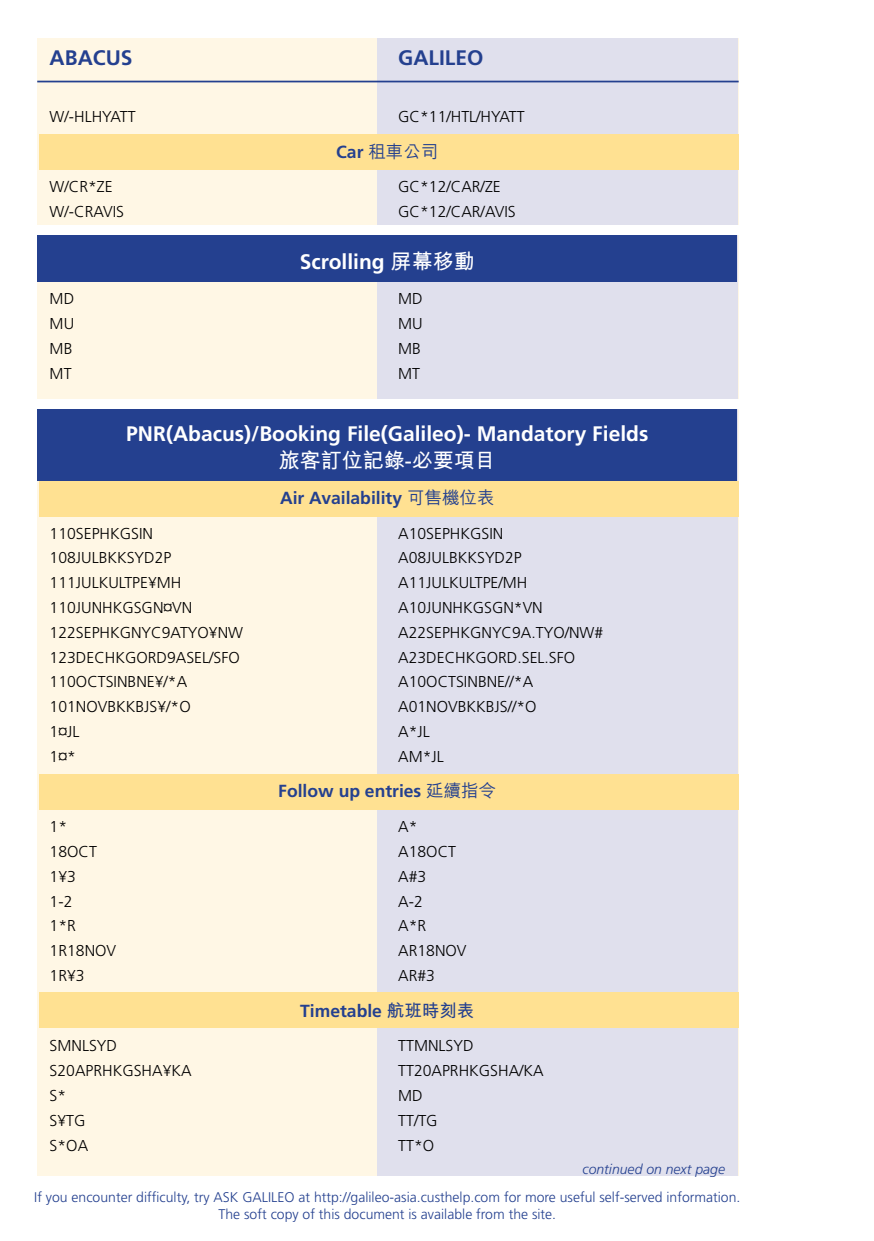
<style>
.page{position:relative;width:874px;height:1241px;background:#fff}
.page>*{position:absolute;margin:0;border:0;box-sizing:border-box;transform-origin:0 0}
.t1{font:700 21px "Frutiger";color:#fff}
.t2{font:700 21px "Frutiger";color:#24408f}
.t3{font:700 21px "M Hei";color:#fff}
.t4{font:700 17.5px "Frutiger";color:#24408f}
.t5{font:500 17.5px "M Hei";color:#24408f}
.t6{font:300 15.75px "Frutiger";color:#000}
.t7{font:300 14px/16.8px "Frutiger";color:#24408f;text-align:center}
.t8{font:italic 300 14px "Frutiger";color:#24408f}
.s1{font-family:"Frutiger";font-weight:700}
.s2{font-family:"M Hei"}
.s3{font-family:"M Hei";font-weight:500}
</style>
<div class="page">
<div style="left:37px;top:38px;width:701px;height:1138px;background:#fff7e5"></div>
<div style="left:377px;top:38px;width:361px;height:1138px;background:#e0e0ed"></div>
<div style="left:37px;top:235px;width:699px;height:47px;background:#24408f"></div>
<div style="left:37px;top:225px;width:701px;height:10px;background:#fff"></div>
<div style="left:39px;top:134px;width:699px;height:36px;background:#ffe192"></div>
<div style="left:39px;top:991px;width:699px;height:36px;background:#ffe192"></div>
<div style="left:39px;top:774px;width:699px;height:36px;background:#ffe192"></div>
<div style="left:39px;top:480px;width:699px;height:36px;background:#ffe192"></div>
<div style="left:37px;top:408px;width:699px;height:72px;background:#24408f"></div>
<div style="left:37px;top:399px;width:701px;height:10px;background:#fff"></div>
<hr style="left:37px;top:81px;width:701px;height:1px;background:#24408f">
<h1 class="t2" style="left:50px;top:45px;width:84px">ABACUS</h1>
<h1 class="t2" style="left:398px;top:45px;width:87px">GALILEO</h1>
<p class="t6" style="left:50px;top:108px;width:87px">W/-HLHYATT</p>
<p class="t6" style="left:398px;top:108px;width:128px">GC*11/HTL/HYATT</p>
<p class="t5" style="left:336px;top:142px;width:104px"><span class="s1">Car</span> 租車公司</p>
<p class="t6" style="left:50px;top:178px;width:65px">W/CR*ZE</p>
<p class="t6" style="left:398px;top:178px;width:104px">GC*12/CAR/ZE</p>
<p class="t6" style="left:50px;top:203px;width:76px">W/-CRAVIS</p>
<p class="t6" style="left:398px;top:203px;width:119px">GC*12/CAR/AVIS</p>
<h1 class="t1" style="left:300px;top:250px;width:176px">Scrolling <span class="s2">屏幕移動</span></h1>
<p class="t6" style="left:50px;top:290px;width:26px">MD</p>
<p class="t6" style="left:398px;top:290px;width:26px">MD</p>
<p class="t6" style="left:50px;top:314px;width:26px">MU</p>
<p class="t6" style="left:398px;top:314px;width:26px">MU</p>
<p class="t6" style="left:50px;top:339px;width:24px">MB</p>
<p class="t6" style="left:398px;top:339px;width:24px">MB</p>
<p class="t6" style="left:50px;top:364px;width:23px">MT</p>
<p class="t6" style="left:398px;top:364px;width:23px">MT</p>
<h1 class="t1" style="left:126px;top:421px;width:523px">PNR(Abacus)/Booking File(Galileo)- Mandatory Fields</h1>
<h1 class="t3" style="left:278px;top:450px;width:218px">旅客訂位記錄-必要項目</h1>
<p class="t4" style="left:280px;top:487px;width:216px">Air Availability <span class="s3">可售機位表</span></p>
<p class="t6" style="left:50px;top:524px;width:105px">110SEPHKGSIN</p>
<p class="t6" style="left:398px;top:524px;width:107px">A10SEPHKGSIN</p>
<p class="t6" style="left:50px;top:549px;width:123px">108JULBKKSYD2P</p>
<p class="t6" style="left:398px;top:549px;width:125px">A08JULBKKSYD2P</p>
<p class="t6" style="left:50px;top:573px;width:133px">111JULKULTPE¥MH</p>
<p class="t6" style="left:398px;top:573px;width:130px">A11JULKULTPE/MH</p>
<p class="t6" style="left:50px;top:598px;width:144px">110JUNHKGSGN¤VN</p>
<p class="t6" style="left:398px;top:598px;width:146px">A10JUNHKGSGN*VN</p>
<p class="t6" style="left:50px;top:623px;width:195px">122SEPHKGNYC9ATYO¥NW</p>
<p class="t6" style="left:398px;top:623px;width:206px">A22SEPHKGNYC9A.TYO/NW#</p>
<p class="t6" style="left:50px;top:648px;width:191px">123DECHKGORD9ASEL/SFO</p>
<p class="t6" style="left:398px;top:648px;width:178px">A23DECHKGORD.SEL.SFO</p>
<p class="t6" style="left:50px;top:673px;width:139px">110OCTSINBNE¥/*A</p>
<p class="t6" style="left:398px;top:673px;width:136px">A10OCTSINBNE//*A</p>
<p class="t6" style="left:50px;top:697px;width:142px">101NOVBKKBJS¥/*O</p>
<p class="t6" style="left:398px;top:697px;width:140px">A01NOVBKKBJS//*O</p>
<p class="t6" style="left:50px;top:722px;width:31px">1¤JL</p>
<p class="t6" style="left:398px;top:722px;width:33px">A*JL</p>
<p class="t6" style="left:50px;top:747px;width:28px">1¤*</p>
<p class="t6" style="left:398px;top:747px;width:47px">AM*JL</p>
<p class="t4" style="left:278px;top:781px;width:219px">Follow up entries <span class="s3">延續指令</span></p>
<p class="t6" style="left:50px;top:817px;width:19px">1*</p>
<p class="t6" style="left:398px;top:817px;width:21px">A*</p>
<p class="t6" style="left:50px;top:842px;width:49px">18OCT</p>
<p class="t6" style="left:398px;top:842px;width:59px">A18OCT</p>
<p class="t6" style="left:50px;top:867px;width:28px">1¥3</p>
<p class="t6" style="left:398px;top:867px;width:30px">A#3</p>
<p class="t6" style="left:50px;top:892px;width:24px">1-2</p>
<p class="t6" style="left:398px;top:892px;width:26px">A-2</p>
<p class="t6" style="left:50px;top:916px;width:28px">1*R</p>
<p class="t6" style="left:398px;top:916px;width:30px">A*R</p>
<p class="t6" style="left:50px;top:941px;width:68px">1R18NOV</p>
<p class="t6" style="left:398px;top:941px;width:70px">AR18NOV</p>
<p class="t6" style="left:50px;top:966px;width:37px">1R¥3</p>
<p class="t6" style="left:398px;top:966px;width:38px">AR#3</p>
<p class="t4" style="left:300px;top:1000px;width:176px">Timetable <span class="s2">航班時刻表</span></p>
<p class="t6" style="left:50px;top:1036px;width:69px">SMNLSYD</p>
<p class="t6" style="left:398px;top:1036px;width:77px">TTMNLSYD</p>
<p class="t6" style="left:50px;top:1061px;width:143px">S20APRHKGSHA¥KA</p>
<p class="t6" style="left:398px;top:1061px;width:147px">TT20APRHKGSHA/KA</p>
<p class="t6" style="left:50px;top:1086px;width:18px">S*</p>
<p class="t6" style="left:398px;top:1086px;width:26px">MD</p>
<p class="t6" style="left:50px;top:1111px;width:37px">S¥TG</p>
<p class="t6" style="left:398px;top:1111px;width:41px">TT/TG</p>
<p class="t6" style="left:50px;top:1136px;width:40px">S*OA</p>
<p class="t6" style="left:398px;top:1136px;width:37px">TT*O</p>
<p class="t8" style="left:582px;top:1161px;width:144px">continued on next page</p>
<p class="t7" style="left:34px;top:1188px;width:707px">If you encounter difficulty, try ASK GALILEO at http://galileo-asia.custhelp.com for more useful self-served information.<br>The soft copy of this document is available from the site.</p>
</div>
